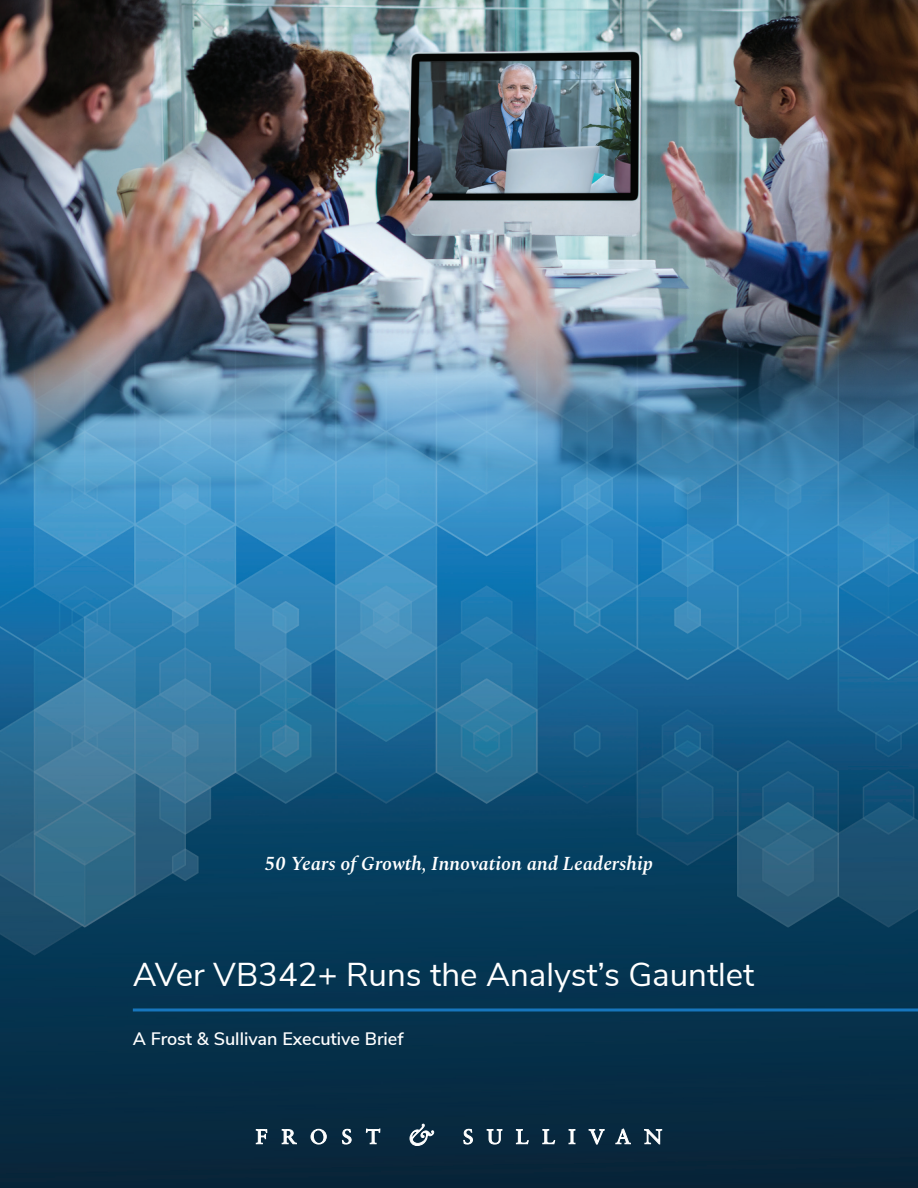
<style>
.page{position:relative;width:918px;height:1188px;background:#fff}
.page>*{position:absolute;margin:0;border:0;box-sizing:border-box;transform-origin:0 0}
.t1{font:33px "Nunito Sans";color:#fff}
.t2{font:italic 600 19.5px "Spectral";color:#fff}
.t3{font:600 18px "Nunito Sans";color:#fff}
</style>
<div class="page">
<img style="left:0;top:0;width:918px;height:1188px">
<hr style="left:133px;top:1008px;width:785px;height:3px;background:#1776bd">
<svg style="left:256px;top:1129px;width:12px;height:15px"></svg>
<svg style="left:282px;top:1129px;width:15px;height:15px"></svg>
<svg style="left:310px;top:1129px;width:17px;height:16px"></svg>
<svg style="left:342px;top:1129px;width:10px;height:16px"></svg>
<svg style="left:366px;top:1128px;width:15px;height:16px"></svg>
<svg style="left:463px;top:1129px;width:10px;height:16px"></svg>
<svg style="left:486px;top:1129px;width:17px;height:16px"></svg>
<svg style="left:516px;top:1129px;width:13px;height:15px"></svg>
<svg style="left:542px;top:1129px;width:13px;height:15px"></svg>
<svg style="left:568px;top:1129px;width:8px;height:15px"></svg>
<svg style="left:588px;top:1129px;width:17px;height:16px"></svg>
<svg style="left:615px;top:1128px;width:16px;height:16px"></svg>
<svg style="left:644px;top:1129px;width:18px;height:16px"></svg>
<svg style="left:409px;top:1124px;width:25px;height:22px"></svg>
<p class="t2" style="left:265px;top:849px;width:390px">50 Years of Growth, Innovation and Leadership</p>
<h1 class="t1" style="left:133px;top:951px;width:623px">AVer VB342+ Runs the Analyst’s Gauntlet</h1>
<p class="t3" style="left:133px;top:1025px;width:272px">A Frost &amp; Sullivan Executive Brief</p>
</div>
